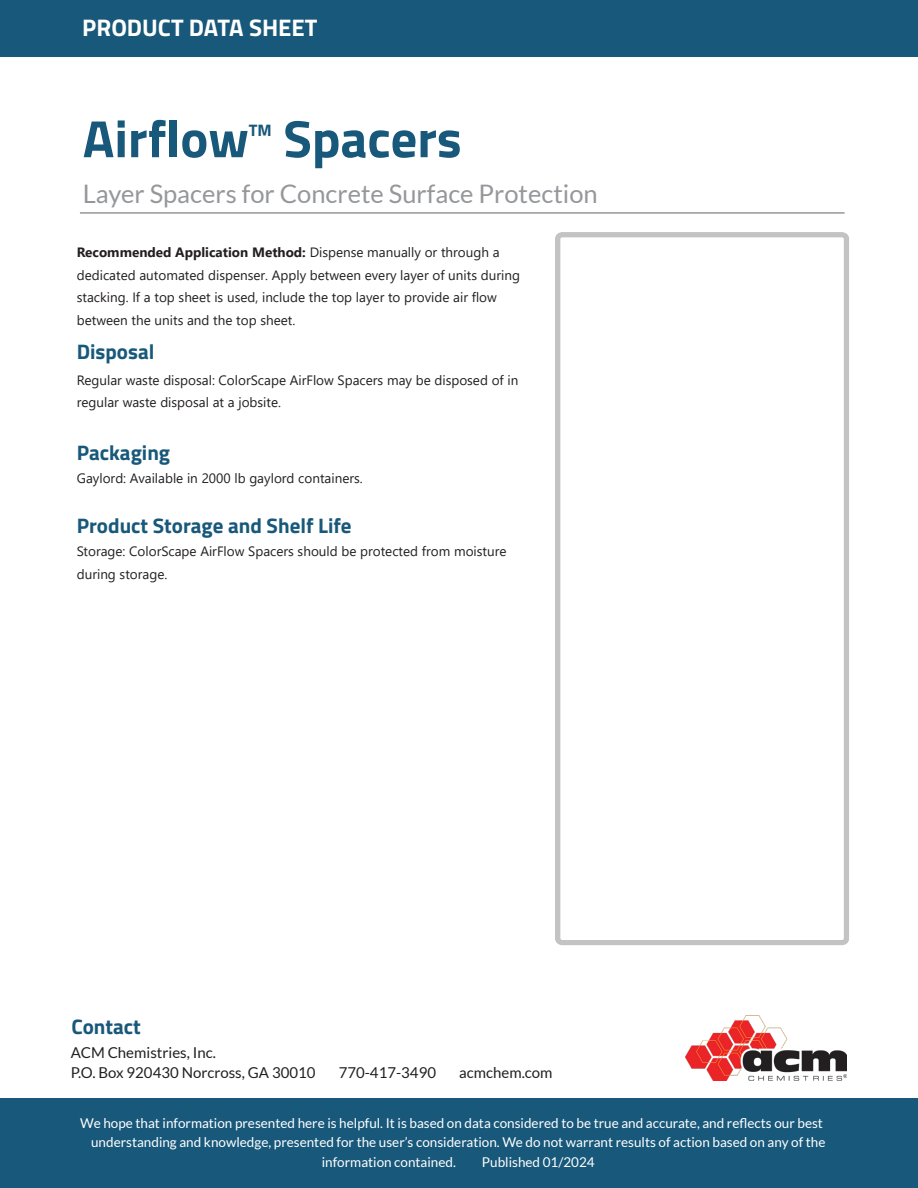
<style>
.page{position:relative;width:918px;height:1188px;background:#fff}
.page>*{position:absolute;margin:0;border:0;box-sizing:border-box;transform-origin:0 0}
.t1{font:700 52.5px "Titillium Web";color:#18587a}
.Main_Sub_Header{font:25.5px "Lato";color:#95979a}
.t2{font:700 24px "Titillium Web";color:#fff}
.t3{font:700 21px "Titillium Web";color:#18587a}
.t4{font:700 16.65px "Titillium Web";color:#18587a}
.t5{font:15px "Lato";color:#231f20}
.Para_Text{font:13.5px/22.5px "Segoe UI";color:#231f20}
.Footer_Text{font:13.5px "Lato";color:#fff}
.s1{font-weight:700}
</style>
<div class="page">
<hr style="left:80px;top:212px;width:765px;height:2px;background:#95979a">
<div style="left:0;top:1098px;width:918px;height:90px;background:#18587a"></div>
<div style="left:0;top:0;width:918px;height:56px;background:#18587a"></div>
<svg style="left:555px;top:232px;width:294px;height:714px"></svg>
<img style="left:685px;top:1015px;width:161px;height:66px">
<p class="t2" style="left:82px;top:9px;width:237px">PRODUCT DATA SHEET</p>
<p class="t1" style="left:83px;top:99px;width:168px">Airflow</p>
<p class="t4" style="left:249px;top:117px;width:24px">TM</p>
<p class="t1" style="left:283px;top:99px;width:180px">Spacers</p>
<p class="Main_Sub_Header" style="left:83px;top:179px;width:516px">Layer Spacers for Concrete Surface Protection</p>
<p class="Para_Text" style="left:77px;top:240px;width:445px"><span class="s1">Recommended Application Method:</span> Dispense manually or through a dedicated automated dispenser. Apply between every layer of units during stacking. If a top sheet is used, include the top layer to provide air flow between the units and the top sheet.</p>
<p class="t3" style="left:77px;top:335px;width:79px">Disposal</p>
<p class="Para_Text" style="left:77px;top:368px;width:443px">Regular waste disposal: ColorScape AirFlow Spacers may be disposed of in regular waste disposal at a jobsite.</p>
<p class="t3" style="left:77px;top:437px;width:95px">Packaging</p>
<p class="Para_Text" style="left:77px;top:466px;width:288px">Gaylord: Available in 2000 lb gaylord containers.</p>
<p class="t3" style="left:77px;top:510px;width:276px">Product Storage and Shelf Life</p>
<p class="Para_Text" style="left:77px;top:539px;width:431px">Storage: ColorScape AirFlow Spacers should be protected from moisture during storage.</p>
<p class="t3" style="left:72px;top:1011px;width:71px">Contact</p>
<p class="t5" style="left:71px;top:1045px;width:147px">ACM Chemistries, Inc.</p>
<p class="t5" style="left:71px;top:1064px;width:246px">P.O. Box 920430 Norcross, GA 30010</p>
<p class="t5" style="left:339px;top:1064px;width:99px">770-417-3490</p>
<p class="t5" style="left:459px;top:1064px;width:95px">acmchem.com</p>
<p class="Footer_Text" style="left:80px;top:1115px;width:744px">We hope that information presented here is helpful. It is based on data considered to be true and accurate, and reflects our best</p>
<p class="Footer_Text" style="left:91px;top:1135px;width:736px">understanding and knowledge, presented for the user’s consideration. We do not warrant results of action based on any of the</p>
<p class="Footer_Text" style="left:322px;top:1154px;width:136px">information contained.</p>
<p class="Footer_Text" style="left:482px;top:1154px;width:114px">Published 01/2024</p>
</div>
